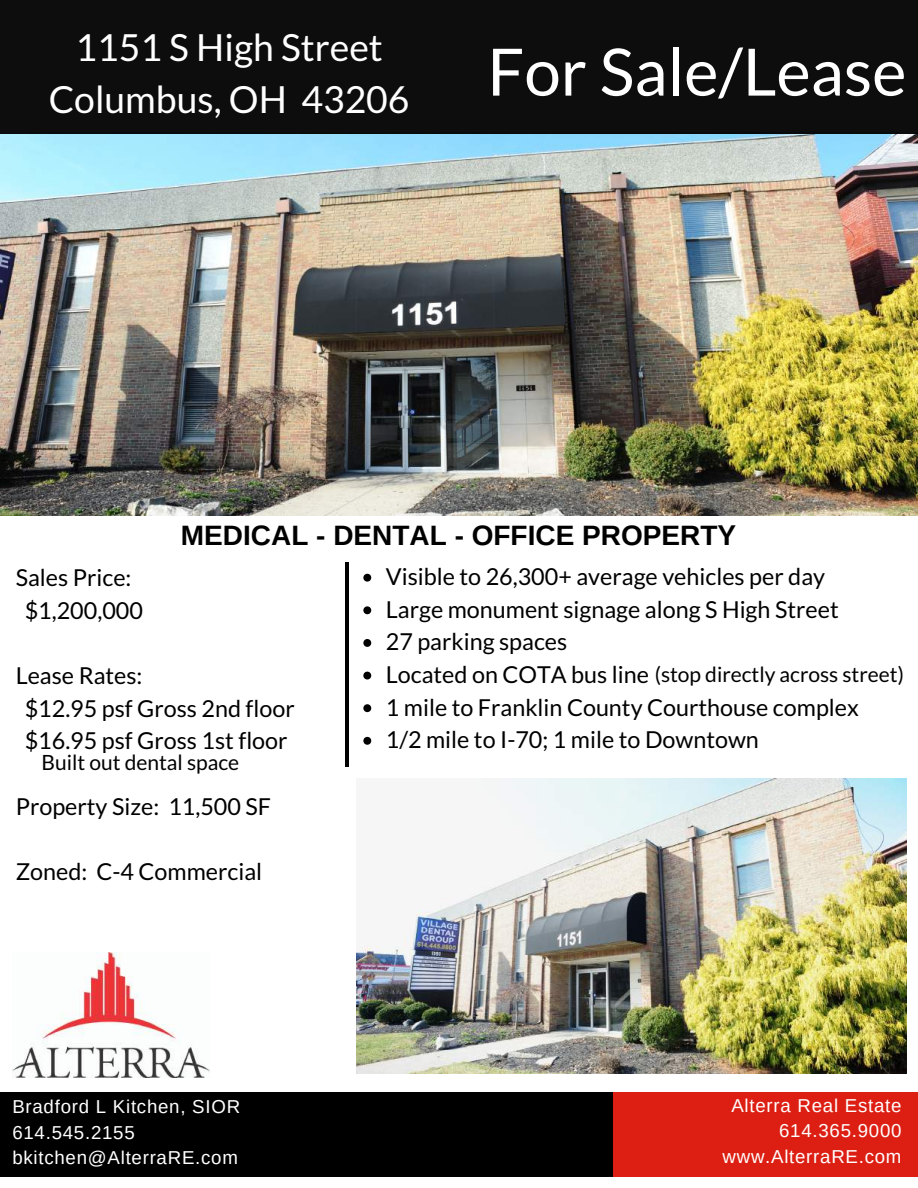
<style>
.page{position:relative;width:918px;height:1188px;background:#fff}
.page>*{position:absolute;margin:0;border:0;box-sizing:border-box;transform-origin:0 0}
.t1{font:65.4px "Lato";color:#fff}
.t2{font:37.35px/51.8px "Lato";color:#fff;text-align:center}
.t3{font:700 28.05px "Arimo";color:#000}
.t4{font:23.4px/32.7px "Lato";color:#000}
.t5{font:21px "Lato";color:#000}
.t6{font:18.75px/25.8px "Arimo";letter-spacing:.04em;color:#fff}
</style>
<div class="page">
<img style="left:0;top:134px;width:918px;height:381px">
<div style="left:0;top:0;width:918px;height:134px;background:#0d0d0d"></div>
<div style="left:0;top:1092px;width:615px;height:85px;background:#000"></div>
<div style="left:614px;top:1092px;width:304px;height:85px;background:#dd1f13"></div>
<svg style="left:363px;top:574px;width:8px;height:8px"></svg>
<svg style="left:363px;top:606px;width:8px;height:8px"></svg>
<svg style="left:363px;top:639px;width:8px;height:8px"></svg>
<svg style="left:363px;top:672px;width:8px;height:8px"></svg>
<svg style="left:363px;top:704px;width:8px;height:8px"></svg>
<svg style="left:363px;top:737px;width:8px;height:8px"></svg>
<hr style="left:346px;top:562px;width:3px;height:279px;background:#000">
<img style="left:12px;top:953px;width:197px;height:125px">
<img style="left:357px;top:778px;width:550px;height:295px">
<div style="left:339px;top:767px;width:11px;height:116px;background:#fff"></div>
<h2 class="t2" style="left:49px;top:20px;width:362px">1151 S High Street<br>Columbus, OH 43206</h2>
<h1 class="t1" style="left:487px;top:31px;width:421px">For Sale/Lease</h1>
<p class="t3" style="left:181px;top:519px;width:557px">MEDICAL - DENTAL - OFFICE PROPERTY</p>
<p class="t4" style="left:16px;top:561px;width:129px;text-align:center">Sales Price: $1,200,000</p>
<p class="t4" style="left:25px;top:659px;width:272px;text-indent:-9px">Lease Rates:<br>$12.95 psf Gross 2nd floor $16.95 psf Gross 1st floor</p>
<p class="t5" style="left:42px;top:749px;width:199px">Built out dental space</p>
<p class="t4" style="left:16px;top:789px;width:257px">Property Size: 11,500 SF</p>
<p class="t4" style="left:16px;top:854px;width:248px">Zoned: C-4 Commercial</p>
<p class="t4" style="left:386px;top:560px;width:475px">Visible to 26,300+ average vehicles per day Large monument signage along S High Street 27 parking spaces<br>Located on COTA bus line<br>1 mile to Franklin County Courthouse complex 1/2 mile to I-70; 1 mile to Downtown</p>
<p class="t5" style="left:655px;top:661px;width:251px">(stop directly across street)</p>
<p class="t6" style="left:12px;top:1093px;width:229px">Bradford L Kitchen, SIOR<br>614.545.2155 bkitchen@AlterraRE.com</p>
<p class="t6" style="left:723px;top:1092px;width:180px;text-align:right">Alterra Real Estate<br>614.365.9000 www.AlterraRE.com</p>
</div>
